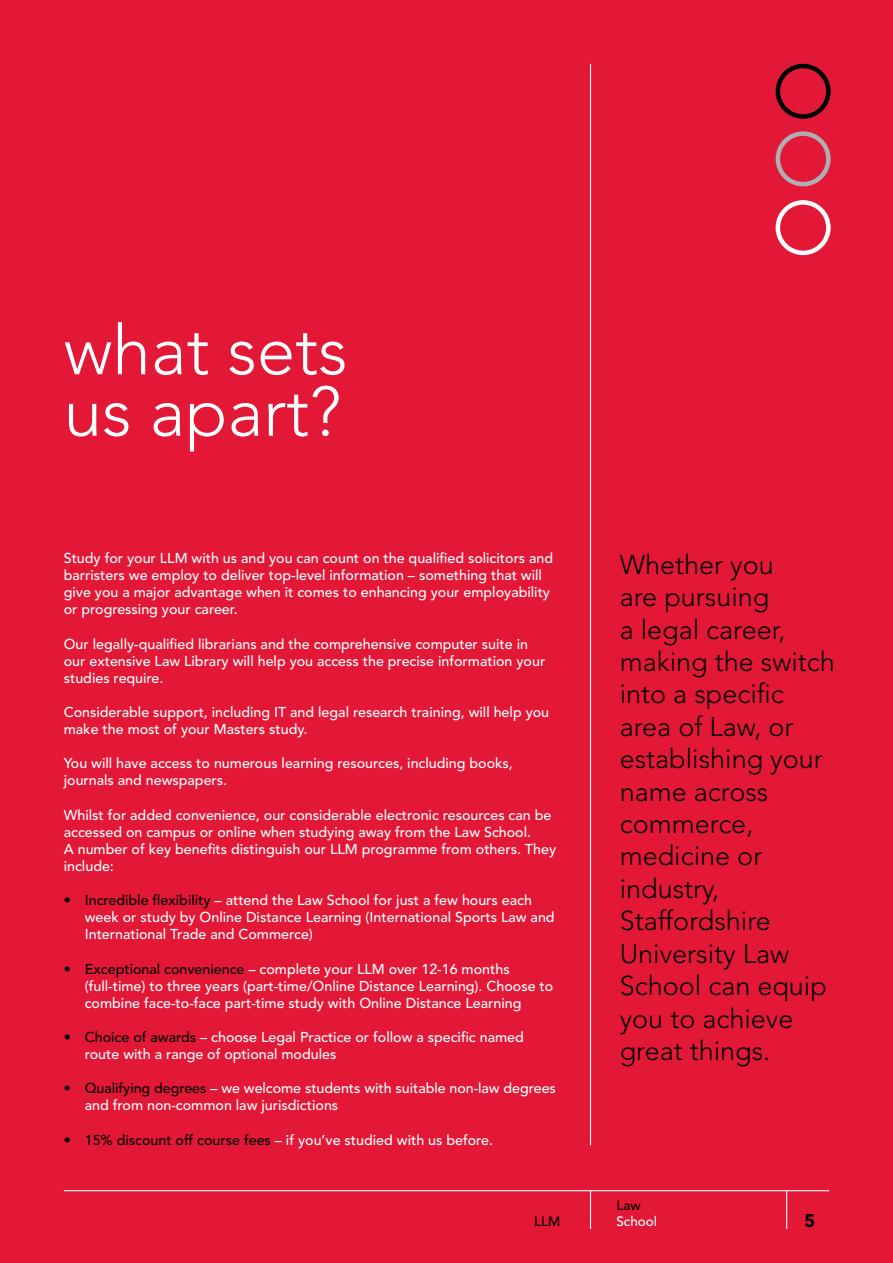
<style>
.page{position:relative;width:893px;height:1263px;background:#e31837}
.page>*{position:absolute;margin:0;border:0;box-sizing:border-box;transform-origin:0 0}
.t1{font:300 69px/61.5px "Avenir";color:#fff}
.t2{font:300 27px/32.4px "Avenir";color:#000}
.t3{font:900 18px "Avenir";color:#000}
.t4{font:500 14.25px/17.1px "Avenir";color:#fff}
.t5{font:500 13.5px "Avenir";color:#000}
.t6{font:500 13.5px "Avenir";color:#fff}
.s1{color:#000}
</style>
<div class="page">
<hr style="left:64px;top:1190px;width:765px;height:1px;background:#fff">
<hr style="left:590px;top:1191px;width:1px;height:38px;background:#fff">
<hr style="left:590px;top:64px;width:1px;height:1081px;background:#fff">
<hr style="left:786px;top:1191px;width:1px;height:38px;background:#fff">
<div style="left:776px;top:131px;width:55px;height:55px;border:4px solid #adafb2;border-radius:50%"></div>
<div style="left:776px;top:200px;width:55px;height:55px;border:4px solid #fff;border-radius:50%"></div>
<div style="left:776px;top:64px;width:55px;height:55px;border:4px solid #000;border-radius:50%"></div>
<h1 class="t1" style="left:64px;top:320px;width:285px">what sets us apart?</h1>
<p class="t4" style="left:64px;top:550px;width:491px">Study for your LLM with us and you can count on the qualified solicitors and barristers we employ to deliver top-level information – something that will give you a major advantage when it comes to enhancing your employability or progressing your career.</p>
<p class="t4" style="left:64px;top:635px;width:483px">Our legally-qualified librarians and the comprehensive computer suite in our extensive Law Library will help you access the precise information your studies require.</p>
<p class="t4" style="left:64px;top:704px;width:487px">Considerable support, including IT and legal research training, will help you make the most of your Masters study.</p>
<p class="t4" style="left:64px;top:755px;width:451px">You will have access to numerous learning resources, including books, journals and newspapers.</p>
<p class="t4" style="left:64px;top:806px;width:494px">Whilst for added convenience, our considerable electronic resources can be accessed on campus or online when studying away from the Law School.<br>A number of key benefits distinguish our LLM programme from others. They include:</p>
<p class="t4" style="left:85px;top:892px;width:471px;text-indent:-21px"><span class="s1">• Incredible flexibility</span> – attend the Law School for just a few hours each week or study by Online Distance Learning (International Sports Law and<br>International Trade and Commerce)</p>
<p class="t4" style="left:85px;top:960px;width:470px;text-indent:-21px"><span class="s1">• Exceptional convenience</span> – complete your LLM over 12-16 months (full-time) to three years (part-time/Online Distance Learning). Choose to combine face-to-face part-time study with Online Distance Learning</p>
<p class="t4" style="left:85px;top:1029px;width:441px;text-indent:-21px"><span class="s1">• Choice of awards</span> – choose Legal Practice or follow a specific named route with a range of optional modules</p>
<p class="t4" style="left:85px;top:1080px;width:473px;text-indent:-21px"><span class="s1">• Qualifying degrees</span> – we welcome students with suitable non-law degrees and from non-common law jurisdictions</p>
<p class="t4" style="left:64px;top:1131px;width:431px"><span class="s1">• 15% discount off course fees</span> – if you’ve studied with us before.</p>
<h2 class="t2" style="left:620px;top:548px;width:217px">Whether you<br>are pursuing<br>a legal career, making the switch into a specific area of Law, or establishing your name across commerce, medicine or industry,<br>Staffordshire<br>University Law<br>School can equip you to achieve great things.</h2>
<p class="t5" style="left:616px;top:1197px;width:26px">Law</p>
<p class="t5" style="left:534px;top:1213px;width:28px">LLM</p>
<p class="t6" style="left:616px;top:1213px;width:42px">School</p>
<p class="t3" style="left:804px;top:1210px;width:12px">5</p>
</div>
